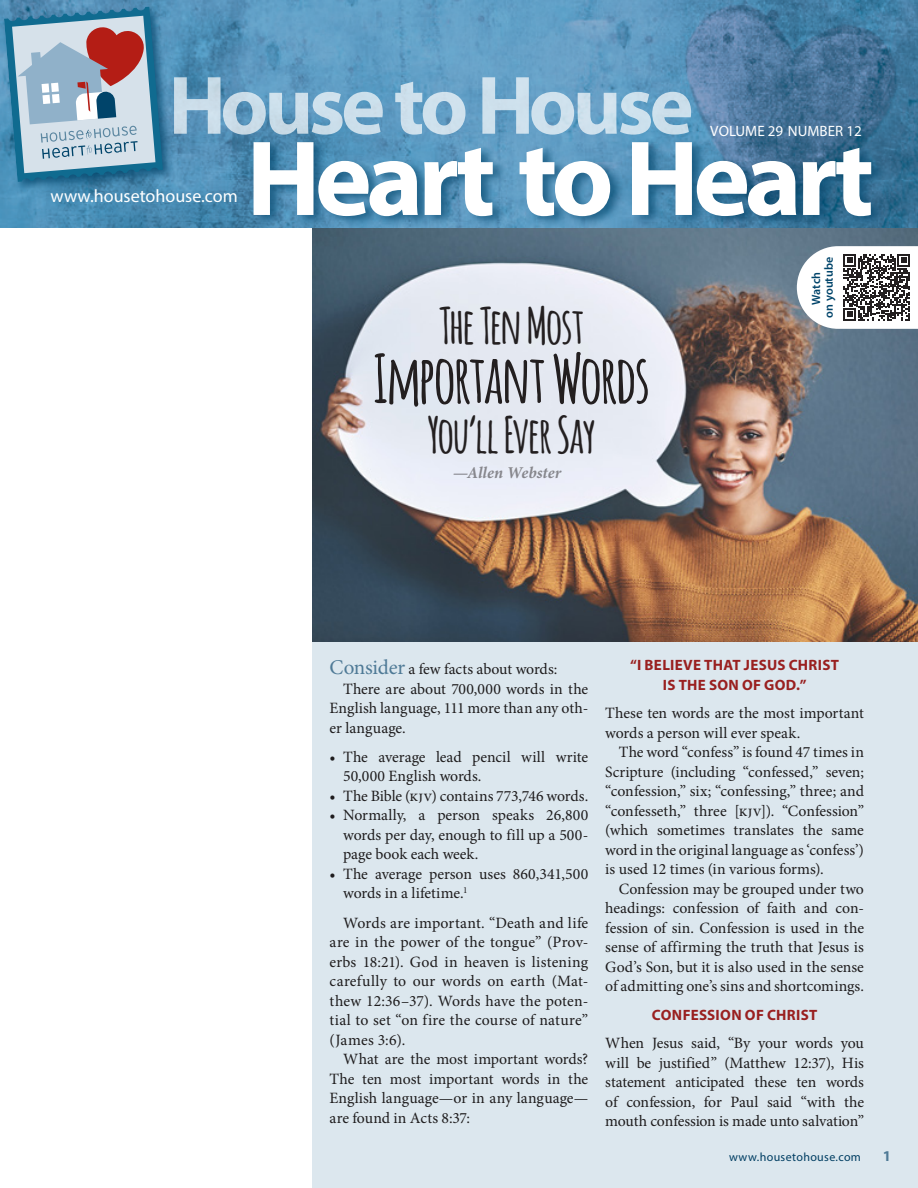
<style>
.page{position:relative;width:918px;height:1188px;background:#fff}
.page>*{position:absolute;margin:0;border:0;box-sizing:border-box;transform-origin:0 0}
.Side_Article_Headings{font:700 66px "Amatic";letter-spacing:-.01em;color:#231f20}
.Side_Article_Headings-2{font:700 49.5px "Amatic";letter-spacing:-.01em;color:#231f20}
.t1{font:18px "Myriad Pro";color:#fff}
.t2{font:italic 700 16.5px "Minion Pro";color:#231f20}
.t3{font:15.75px/19.5px "Minion Pro";color:#231f20;text-align:justify}
.t4{font:700 15px/19.5px "Myriad Pro";letter-spacing:.02em;color:#b22423;text-align:center}
.t5{font:15px "Myriad Pro";color:#fff}
.t6{font:700 15px "Myriad Pro";color:#5c87a1}
.t7{font:12px "Myriad Pro";letter-spacing:.03em;color:#00446a}
.t8{font:600 12px/12.8px "Myriad Pro";letter-spacing:.01em;color:#00446a;text-align:center}
.s1{font-size:21px;color:#5c87a1}
</style>
<div class="page">
<div style="left:313px;top:0;width:605px;height:1188px;background:#dce7ee"></div>
<img style="left:313px;top:228px;width:605px;height:414px">
<img style="left:0;top:0;width:918px;height:228px">
<div style="left:1px;top:3px;width:174px;height:191px;background:#00446a;opacity:.75"></div>
<svg style="left:4px;top:6px;width:159px;height:176px;background:#8da4b7"></svg>
<svg style="left:174px;top:77px;width:517px;height:58px"></svg>
<div style="left:252px;top:137px;width:634px;height:90px;background:#00446a;opacity:.65"></div>
<svg style="left:254px;top:142px;width:617px;height:74px;background:#9abbd0"></svg>
<svg style="left:797px;top:246px;width:121px;height:83px;background:#b9b9ba"></svg>
<p class="t1" style="left:51px;top:184px;width:189px">www.housetohouse.com</p>
<p class="Side_Article_Headings-2" style="left:439px;top:290px;width:146px">The Ten Most</p>
<p class="Side_Article_Headings" style="left:374px;top:332px;width:277px">Important Words</p>
<p class="Side_Article_Headings-2" style="left:428px;top:399px;width:169px">You’ll Ever Say</p>
<p class="t2" style="left:452px;top:461px;width:111px">—Allen Webster</p>
<p class="t5" style="left:710px;top:122px;width:153px">VOLUME 29 NUMBER 12</p>
<p class="t8" style="left:810px;top:318px;width:62px;rotate:-90deg">Watch<br>on youtube</p>
<p class="t3" style="left:330px;top:659px;width:229px"><span class="s1">Consider</span> a few facts about words:</p>
<p class="t3" style="left:343px;top:679px;width:247px">There are about 700,000 words in the</p>
<p class="t3" style="left:330px;top:698px;width:260px">English language, 111 more than any oth-</p>
<p class="t3" style="left:330px;top:718px;width:78px">er language.</p>
<p class="t3" style="left:343px;top:747px;width:247px;text-indent:-14px">• The average lead pencil will write<br>50,000 English words.</p>
<p class="t3" style="left:330px;top:786px;width:260px">• The Bible (kjv) contains 773,746 words.</p>
<p class="t3" style="left:343px;top:806px;width:247px;text-indent:-14px">• Normally, a person speaks 26,800 words per day, enough to fill up a 500- page book each week.</p>
<p class="t3" style="left:343px;top:864px;width:247px;text-indent:-14px">• The average person uses 860,341,500 words in a lifetime.<sup>1</sup></p>
<p class="t3" style="left:330px;top:913px;width:260px;text-indent:14px">Words are important. “Death and life are in the power of the tongue” (Prov&shy;erbs 18:21). God in heaven is listening carefully to our words on earth (Mat&shy;thew 12:36–37). Words have the poten&shy;tial to set “on fire the course of nature” (James 3:6).</p>
<p class="t3" style="left:330px;top:1049px;width:260px;text-indent:14px">What are the most important words?<br>The ten most important words in the English language—or in any language— are found in Acts 8:37:</p>
<p class="t4" style="left:630px;top:655px;width:211px">“I BELIEVE THAT JESUS CHRIST<br>IS THE SON OF GOD.”</p>
<p class="t3" style="left:605px;top:703px;width:260px">These ten words are the most important words a person will ever speak.</p>
<p class="t3" style="left:605px;top:742px;width:260px;text-indent:14px">The word “confess” is found 47 times in Scripture (including “confessed,” seven; “confession,” six; “confessing,” three; and “confesseth,” three [kjv]). “Confession” (which sometimes translates the same word in the original language as ‘confess’) is used 12 times (in various forms).</p>
<p class="t3" style="left:605px;top:879px;width:260px;text-indent:14px">Confession may be grouped under two headings: confession of faith and con&shy;fession of sin. Confession is used in the sense of affirming the truth that Jesus is God’s Son, but it is also used in the sense of admitting one’s sins and shortcomings.</p>
<p class="t4" style="left:652px;top:1004px;width:167px">CONFESSION OF CHRIST</p>
<p class="t3" style="left:605px;top:1033px;width:260px">When Jesus said, “By your words you will be justified” (Matthew 12:37), His statement anticipated these ten words of confession, for Paul said “with the mouth confession is made unto salvation”</p>
<p class="t7" style="left:729px;top:1150px;width:133px">www.housetohouse.com</p>
<p class="t6" style="left:883px;top:1146px;width:10px">1</p>
</div>
